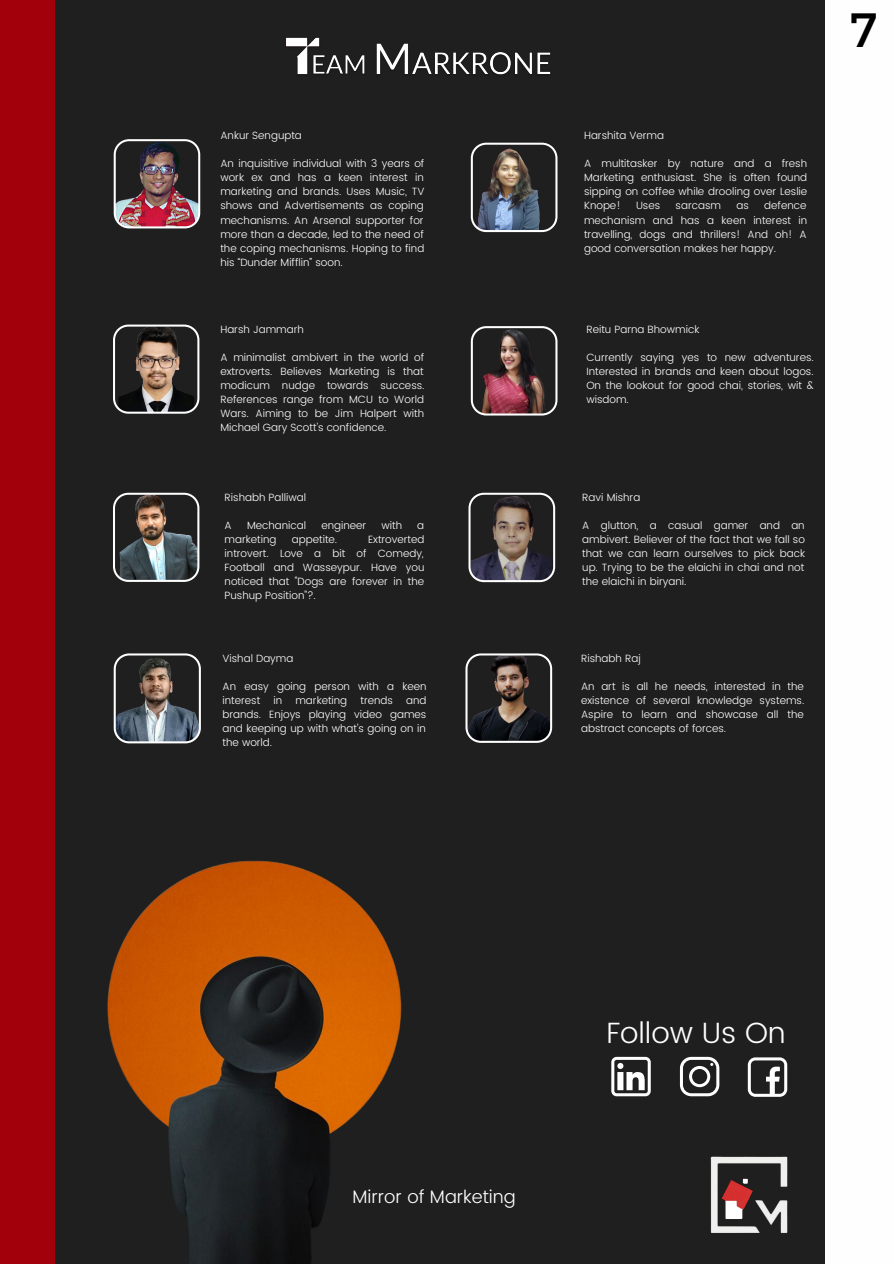
<style>
.page{position:relative;width:894px;height:1264px;background:#fff}
.page>*{position:absolute;margin:0;border:0;box-sizing:border-box;transform-origin:0 0}
.t1{font:48px "Montserrat";color:#000}
.t2{font:300 29.25px "Poppins";color:#fff}
.t3{font:300 18px "Poppins";color:#fff}
.t4{font:300 10.5px/14px "Poppins";color:#fff;text-align:justify}
</style>
<div class="page">
<div style="left:0;top:0;width:893px;height:1263px;background:#1f1f1f"></div>
<div style="left:825px;top:0;width:68px;height:1263px;background:#fefefe"></div>
<div style="left:0;top:0;width:55px;height:1263px;background:#a2000a"></div>
<img style="left:286px;top:37px;width:265px;height:38px">
<img style="left:107px;top:860px;width:295px;height:403px">
<img style="left:470px;top:143px;width:87px;height:89px">
<img style="left:114px;top:139px;width:86px;height:89px">
<img style="left:114px;top:653px;width:87px;height:90px">
<img style="left:113px;top:324px;width:86px;height:90px">
<img style="left:113px;top:493px;width:86px;height:89px">
<svg style="left:468px;top:493px;width:87px;height:89px"></svg>
<svg style="left:465px;top:653px;width:87px;height:89px"></svg>
<img style="left:470px;top:326px;width:87px;height:89px">
<img style="left:710px;top:1156px;width:78px;height:77px">
<svg style="left:747px;top:1057px;width:40px;height:39px"></svg>
<svg style="left:611px;top:1056px;width:39px;height:40px"></svg>
<svg style="left:679px;top:1056px;width:40px;height:40px"></svg>
<p class="t4" style="left:220px;top:129px;width:83px">Ankur Sengupta</p>
<p class="t4" style="left:220px;top:157px;width:205px">An inquisitive individual with 3 years of work ex and has a keen interest in marketing and brands. Uses Music, TV shows and Advertisements as coping mechanisms. An Arsenal supporter for more than a decade, led to the need of the coping mechanisms. Hoping to find his “Dunder Mifflin” soon.</p>
<p class="t4" style="left:220px;top:322px;width:85px">Harsh Jammarh</p>
<p class="t4" style="left:220px;top:350px;width:205px">A minimalist ambivert in the world of extroverts. Believes Marketing is that modicum nudge towards success.<br>References range from MCU to World Wars. Aiming to be Jim Halpert with Michael Gary Scott's confidence.</p>
<p class="t4" style="left:224px;top:490px;width:83px">Rishabh Palliwal</p>
<p class="t4" style="left:224px;top:519px;width:9px">A</p>
<p class="t4" style="left:247px;top:519px;width:61px">Mechanical</p>
<p class="t4" style="left:321px;top:519px;width:46px">engineer</p>
<p class="t4" style="left:381px;top:519px;width:22px">with</p>
<p class="t4" style="left:417px;top:519px;width:8px">a</p>
<p class="t4" style="left:224px;top:533px;width:53px">marketing</p>
<p class="t4" style="left:292px;top:533px;width:47px">appetite.</p>
<p class="t4" style="left:224px;top:533px;width:201px;text-indent:143px">Extroverted introvert. Love a bit of Comedy, Football and Wasseypur. Have you noticed that "Dogs are forever in the Pushup Position"?.</p>
<p class="t4" style="left:222px;top:651px;width:72px">Vishal Dayma</p>
<p class="t4" style="left:222px;top:679px;width:205px">An easy going person with a keen interest</p>
<p class="t4" style="left:273px;top:693px;width:10px">in</p>
<p class="t4" style="left:295px;top:693px;width:53px">marketing</p>
<p class="t4" style="left:360px;top:693px;width:34px">trends</p>
<p class="t4" style="left:222px;top:693px;width:205px;text-indent:184px">and brands. Enjoys playing video games and keeping up with what's going on in the world.</p>
<p class="t4" style="left:584px;top:129px;width:82px">Harshita Verma</p>
<p class="t4" style="left:584px;top:157px;width:225px">A multitasker by nature and a fresh Marketing enthusiast. She is often found sipping on coffee while drooling over Leslie Knope!</p>
<p class="t4" style="left:584px;top:199px;width:225px;text-indent:180px">defence mechanism and has a keen interest in travelling, dogs and thrillers! And oh! A good conversation makes her happy.</p>
<p class="t4" style="left:636px;top:199px;width:26px">Uses</p>
<p class="t4" style="left:675px;top:199px;width:47px">sarcasm</p>
<p class="t4" style="left:736px;top:199px;width:14px">as</p>
<p class="t4" style="left:586px;top:322px;width:114px">Reitu Parna Bhowmick</p>
<p class="t4" style="left:586px;top:350px;width:229px">Currently saying yes to new adventures.<br>Interested in brands and keen about logos.<br>On the lookout for good chai, stories, wit &amp; wisdom.</p>
<p class="t4" style="left:582px;top:490px;width:59px">Ravi Mishra</p>
<p class="t4" style="left:582px;top:519px;width:224px">A glutton, a casual gamer and an ambivert. Believer of the fact that we fall so that we can learn ourselves to pick back up. Trying to be the elaichi in chai and not the elaichi in biryani.</p>
<p class="t4" style="left:581px;top:651px;width:61px">Rishabh Raj</p>
<p class="t4" style="left:581px;top:679px;width:225px">An art is all he needs, interested in the existence of several knowledge systems.<br>Aspire to learn and showcase all the abstract concepts of forces.</p>
<p class="t1" style="left:849px;top:-2px;width:29px">7</p>
<p class="t3" style="left:352px;top:1186px;width:165px">Mirror of Marketing</p>
<p class="t2" style="left:606px;top:1015px;width:181px">Follow Us On</p>
</div>
